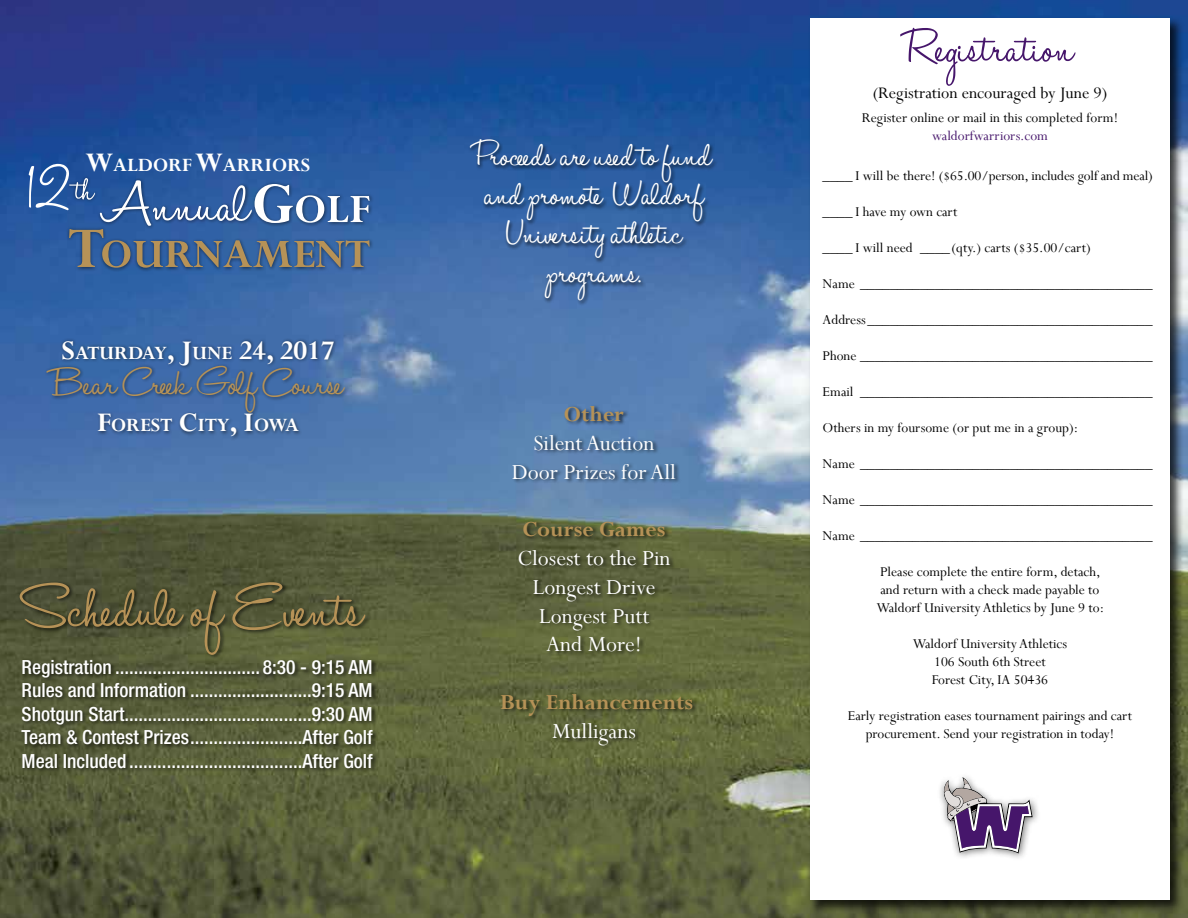
<style>
.page{position:relative;width:1188px;height:918px;background:#fff}
.page>*{position:absolute;margin:0;border:0;box-sizing:border-box;transform-origin:0 0}
.t1{font:72px "Halo Handletter";color:#fff}
.t2{font:69px "Halo Handletter";color:#b69257}
.t3{font:54px "Halo Handletter";color:#46166b}
.t4{font:43.5px "Halo Handletter";color:#b69257}
.t5{font:40.5px/39px "Halo Handletter";color:#fff;text-align:center}
.t6{font:700 30px "Perpetua";color:#fff}
.t7{font:24px/28.8px "Perpetua";color:#fff;text-align:center}
.t8{font:700 24px "Perpetua";color:#b69257}
.t9{font:700 21px "Perpetua";color:#fff}
.t10{font:500 condensed 19.5px/23.4px "Helvetica Neue";color:#fff;text-align:justify}
.t11{font:18px "Perpetua";color:#000}
.t12{font:15px/18px "Perpetua";color:#000;text-align:center}
.t13{font:15px "Perpetua";color:#46166b}
.s1{font-size:30px}
.s2{font-size:21px}
</style>
<div class="page">
<img style="left:0;top:0;width:1188px;height:918px">
<div style="left:44px;top:338px;width:305px;height:103px;background:#000;opacity:.5"></div>
<div style="left:18px;top:581px;width:361px;height:192px;background:#000;opacity:.69"></div>
<div style="left:469px;top:138px;width:249px;height:169px;background:#000;opacity:.69"></div>
<div style="left:499px;top:405px;width:199px;height:345px;background:#000;opacity:.69"></div>
<div style="left:808px;top:16px;width:376px;height:899px;background:#000;opacity:.75"></div>
<div style="left:810px;top:18px;width:360px;height:882px;background:#fff"></div>
<div style="left:938px;top:771px;width:103px;height:90px;background:#000;opacity:.54"></div>
<svg style="left:944px;top:777px;width:89px;height:76px"></svg>
<div style="left:67px;top:226px;width:307px;height:46px;background:#000;opacity:.5"></div>
<div style="left:252px;top:181px;width:121px;height:46px;background:#000;opacity:.5"></div>
<div style="left:67px;top:175px;width:189px;height:55px;background:#25569c"></div>
<svg style="left:69px;top:178px;width:301px;height:90px"></svg>
<h1 class="t1" style="left:26px;top:150px;width:44px">12</h1>
<h3 class="t9" style="left:85px;top:152px;width:225px"><span class="s1">W</span>ALDORF <span class="s1">W</span>ARRIORS</h3>
<h3 class="t6" style="left:61px;top:332px;width:275px">S<span class="s2">ATURDAY</span>, J<span class="s2">UNE</span> 24, 2017</h3>
<h3 class="t4" style="left:53px;top:360px;width:292px">Bear Creek Golf Course</h3>
<h3 class="t9" style="left:97px;top:412px;width:204px"><span class="s1">F</span>OREST <span class="s1">C</span>ITY<span class="s1">, I</span>OWA</h3>
<h2 class="t2" style="left:22px;top:571px;width:343px">Schedule of Events</h2>
<p class="t10" style="left:22px;top:655px;width:353px">Registration ............................... 8:30 - 9:15 AM Rules and Information ..........................9:15 AM Shotgun Start........................................9:30 AM Team &amp; Contest Prizes........................After Golf Meal Included .....................................After Golf</p>
<h3 class="t5" style="left:476px;top:139px;width:237px">Proceeds are used to fund and promote Waldorf<br>University athletic programs.</h3>
<h3 class="t8" style="left:564px;top:399px;width:62px">Other</h3>
<h3 class="t7" style="left:512px;top:428px;width:166px">Silent Auction<br>Door Prizes for All</h3>
<h3 class="t8" style="left:523px;top:514px;width:144px">Course Games</h3>
<h3 class="t7" style="left:517px;top:543px;width:155px">Closest to the Pin<br>Longest Drive<br>Longest Putt<br>And More!</h3>
<h3 class="t8" style="left:500px;top:687px;width:194px">Buy Enhancements</h3>
<h3 class="t7" style="left:552px;top:716px;width:85px">Mulligans</h3>
<h3 class="t3" style="left:906px;top:18px;width:169px">Registration</h3>
<p class="t11" style="left:873px;top:82px;width:236px">(Registration encouraged by June 9)</p>
<p class="t12" style="left:862px;top:109px;width:258px">Register online or mail in this completed form!</p>
<p class="t13" style="left:932px;top:127px;width:117px">waldorfwarriors.com</p>
<p class="t12" style="left:856px;top:166px;width:299px">I will be there! ($65.00/person, includes golf and meal)</p>
<p class="t12" style="left:856px;top:202px;width:104px">I have my own cart</p>
<p class="t12" style="left:856px;top:238px;width:69px">I will need _____</p>
<p class="t12" style="left:952px;top:238px;width:141px">(qty.) carts ($35.00/cart)</p>
<p class="t12" style="left:823px;top:274px;width:41px">Name________________________________________</p>
<p class="t12" style="left:823px;top:310px;width:52px">Address_______________________________________</p>
<p class="t12" style="left:823px;top:346px;width:46px">Phone ________________________________________</p>
<p class="t12" style="left:823px;top:382px;width:43px">Email ________________________________________</p>
<p class="t12" style="left:823px;top:418px;width:257px">Others in my foursome (or put me in a group):</p>
<p class="t12" style="left:823px;top:454px;width:41px">Name________________________________________</p>
<p class="t12" style="left:823px;top:490px;width:41px">Name________________________________________</p>
<p class="t12" style="left:823px;top:526px;width:41px">Name________________________________________</p>
<p class="t12" style="left:877px;top:562px;width:229px;text-align:left">Please complete the entire form, detach, and return with a check made payable to<br>Waldorf University Athletics by June 9 to:</p>
<p class="t12" style="left:913px;top:634px;width:156px">Waldorf University Athletics<br>106 South 6th Street<br>Forest City, IA 50436</p>
<p class="t12" style="left:848px;top:706px;width:286px">Early registration eases tournament pairings and cart procurement. Send your registration in today!</p>
</div>
